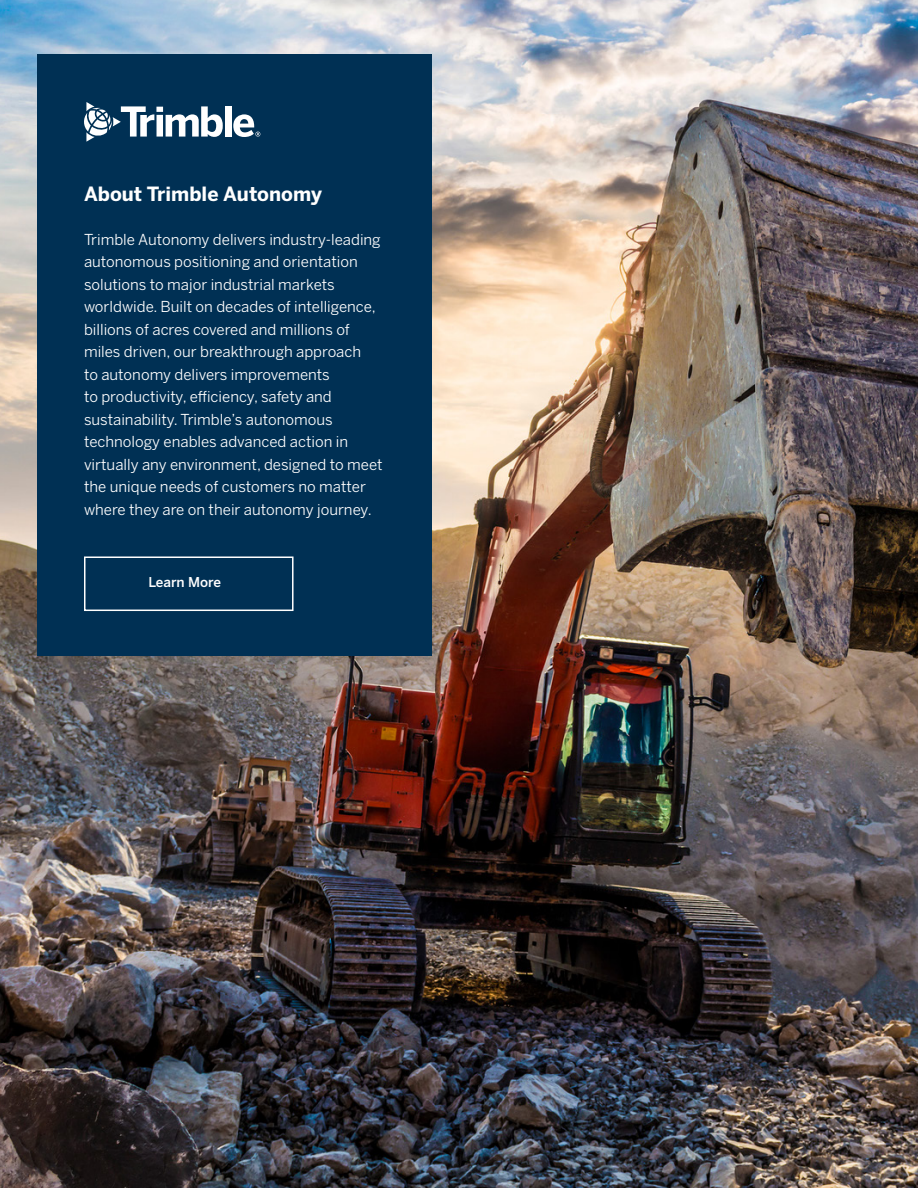
<style>
.page{position:relative;width:918px;height:1188px;background:#fff}
.page>*{position:absolute;margin:0;border:0;box-sizing:border-box;transform-origin:0 0}
.Small_subhead{font:700 19.5px "Benton Sans";color:#fff}
.Body{font:15px/22.5px "Benton Sans";color:#fff}
.Text_9_13_Left_Align{font:500 13.5px "Benton Sans";color:#fff}
</style>
<div class="page">
<img style="left:0;top:0;width:918px;height:1188px">
<div style="left:38px;top:54px;width:394px;height:602px;background:#003054"></div>
<div style="left:225px;top:106px;width:6px;height:31px;background:#fff"></div>
<svg style="left:233px;top:114px;width:27px;height:23px"></svg>
<svg style="left:84px;top:102px;width:139px;height:40px"></svg>
<div style="left:84px;top:556px;width:210px;height:55px;border:2px solid #fff"></div>
<p class="Small_subhead" style="left:84px;top:182px;width:240px">About Trimble Autonomy</p>
<p class="Body" style="left:84px;top:228px;width:300px">Trimble Autonomy delivers industry-leading autonomous positioning and orientation solutions to major industrial markets worldwide. Built on decades of intelligence, billions of acres covered and millions of miles driven, our breakthrough approach<br>to autonomy delivers improvements<br>to productivity, efficiency, safety and sustainability. Trimble’s autonomous technology enables advanced action in virtually any environment, designed to meet the unique needs of customers no matter where they are on their autonomy journey.</p>
<p class="Text_9_13_Left_Align" style="left:148px;top:574px;width:74px">Learn More</p>
</div>
